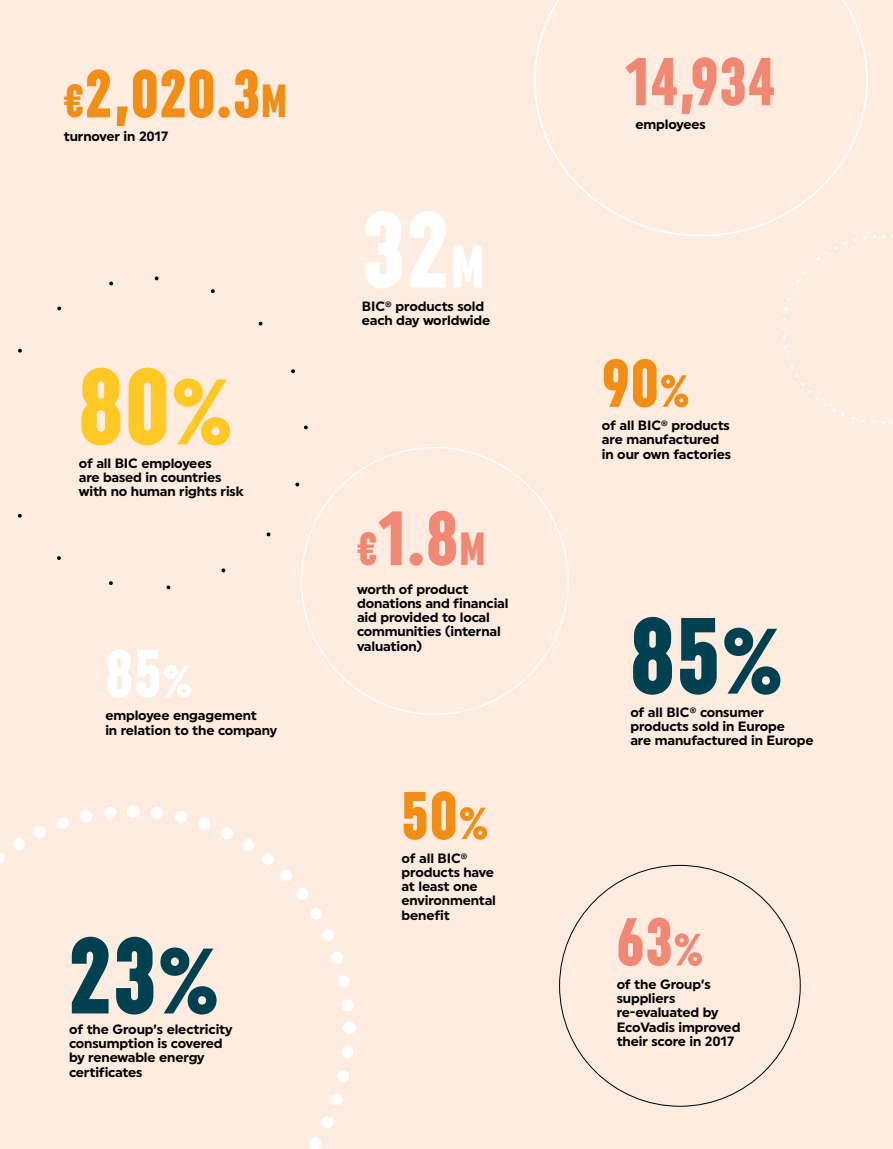
<style>
.page{position:relative;width:893px;height:1149px;background:#fff}
.page>*{position:absolute;margin:0;border:0;box-sizing:border-box;transform-origin:0 0}
.t1{font:900 extra-condensed 108px "Uniform";color:#004151}
.t2{font:900 extra-condensed 108px "Uniform";color:#fec925}
.t3{font:900 extra-condensed 108px "Uniform";color:#fff}
.t4{font:900 extra-condensed 76.5px "Uniform";color:#f18874}
.t5{font:900 extra-condensed 67.5px "Uniform";letter-spacing:.02em;color:#f28e16}
.t6{font:900 extra-condensed 67.5px "Uniform";letter-spacing:.02em;color:#f18874}
.t7{font:900 extra-condensed 67.5px "Uniform";color:#fff}
.t8{font:700 13.5px/14.2px "Uniform";letter-spacing:-.01em;color:#000}
.s1{font-size:46.5px}
.s2{font-size:52.5px}
.s3{font-size:60px}
</style>
<div class="page">
<div style="left:0;top:0;width:893px;height:1148px;background:#fdecdf"></div>
<svg style="left:782px;top:235px;width:111px;height:189px"></svg>
<svg style="left:0;top:805px;width:361px;height:344px"></svg>
<svg style="left:155px;top:276px;width:4px;height:4px"></svg>
<svg style="left:211px;top:289px;width:4px;height:4px"></svg>
<svg style="left:258px;top:321px;width:5px;height:4px"></svg>
<svg style="left:291px;top:369px;width:4px;height:4px"></svg>
<svg style="left:304px;top:425px;width:4px;height:4px"></svg>
<svg style="left:295px;top:482px;width:4px;height:4px"></svg>
<svg style="left:266px;top:532px;width:5px;height:4px"></svg>
<svg style="left:221px;top:568px;width:4px;height:4px"></svg>
<svg style="left:166px;top:585px;width:4px;height:4px"></svg>
<svg style="left:109px;top:581px;width:4px;height:4px"></svg>
<svg style="left:57px;top:556px;width:4px;height:4px"></svg>
<svg style="left:18px;top:513px;width:4px;height:4px"></svg>
<svg style="left:18px;top:348px;width:4px;height:4px"></svg>
<svg style="left:57px;top:306px;width:4px;height:4px"></svg>
<svg style="left:109px;top:281px;width:4px;height:4px"></svg>
<svg style="left:534px;top:0;width:334px;height:236px"></svg>
<h3 class="t5" style="left:64px;top:55px;width:225px"><span class="s1">€</span>2,020.3<span class="s1">M</span></h3>
<p class="t8" style="left:64px;top:128px;width:106px">turnover in 2017</p>
<h1 class="t2" style="left:79px;top:345px;width:155px">80%</h1>
<p class="t8" style="left:79px;top:455px;width:166px">of all BIC employees<br>are based in countries with no human rights risk</p>
<h3 class="t7" style="left:105px;top:634px;width:88px">85<span class="s2">%</span></h3>
<p class="t8" style="left:105px;top:708px;width:173px">employee engagement<br>in relation to the company</p>
<h1 class="t1" style="left:69px;top:913px;width:151px">23%</h1>
<p class="t8" style="left:69px;top:1021px;width:165px">of the Group’s electricity consumption is covered by renewable energy certificates</p>
<h1 class="t3" style="left:362px;top:188px;width:124px">32<span class="s3">M</span></h1>
<p class="t8" style="left:362px;top:298px;width:130px">BIC® products sold each day worldwide</p>
<h2 class="t4" style="left:357px;top:494px;width:130px"><span class="s1">€</span>1.8<span class="s1">M</span></h2>
<p class="t8" style="left:357px;top:581px;width:153px">worth of product donations and financial aid provided to local communities (internal valuation)</p>
<h3 class="t5" style="left:402px;top:776px;width:88px">50<span class="s2">%</span></h3>
<p class="t8" style="left:402px;top:850px;width:96px">of all BIC® products have at least one environmental benefit</p>
<h3 class="t6" style="left:625px;top:43px;width:152px">14,934</h3>
<p class="t8" style="left:635px;top:116px;width:72px">employees</p>
<h3 class="t5" style="left:602px;top:344px;width:89px">90<span class="s2">%</span></h3>
<p class="t8" style="left:602px;top:418px;width:131px">of all BIC® products are manufactured in our own factories</p>
<h1 class="t1" style="left:630px;top:594px;width:154px">85%</h1>
<p class="t8" style="left:630px;top:704px;width:185px">of all BIC® consumer products sold in Europe<br>are manufactured in Europe</p>
<h3 class="t6" style="left:617px;top:903px;width:88px">63<span class="s2">%</span></h3>
<p class="t8" style="left:617px;top:976px;width:125px">of the Group’s suppliers re-evaluated by<br>EcoVadis improved their score in 2017</p>
</div>
